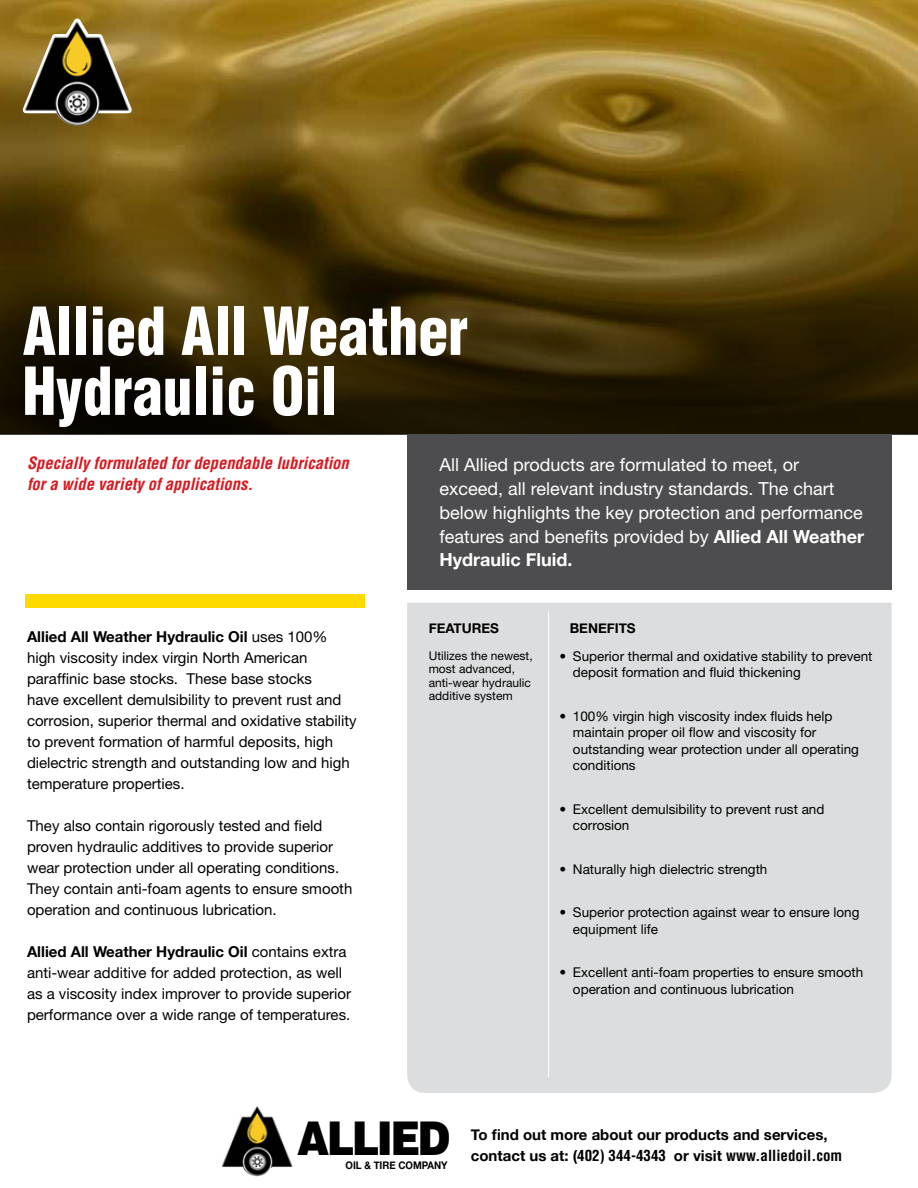
<style>
.page{position:relative;width:918px;height:1188px;background:#fff}
.page>*{position:absolute;margin:0;border:0;box-sizing:border-box;transform-origin:0 0}
.t1{font:900 condensed 64.5px/60px "Helvetica";color:#fff;scale:.93 1}
.t2{font:900 46.5px "Helvetica";letter-spacing:-.06em;color:#000;scale:.89 1}
.t3{font:18px/24px "Helvetica Neue";color:#fff}
.t4{font:italic 700 condensed 16.5px/21px "Helvetica";color:#d71920}
.t5{font:15px/21px "Helvetica Neue";color:#000}
.t6{font:700 condensed 15px "Helvetica";color:#000}
.t7{font:700 15px "Helvetica Neue";color:#000}
.t8{font:13.5px/16.5px "Helvetica Neue";color:#000}
.t9{font:700 13.5px "Helvetica Neue";color:#000}
.t10{font:12px/13.5px "Helvetica Neue";color:#000}
.t11{font:700 10.5px "Helvetica Neue";color:#000;scale:.92 1}
.s1{font-weight:700}
.s2{font-family:"Helvetica Neue";font-stretch:normal}
</style>
<div class="page">
<div style="left:407px;top:603px;width:485px;height:490px;background:#dcddde"></div>
<svg style="left:0;top:0;width:918px;height:434px;background:#604a12"></svg>
<img style="left:240px;top:1107px;width:16px;height:12px">
<img style="left:51px;top:19px;width:25px;height:20px">
<div style="left:407px;top:434px;width:485px;height:156px;background:#4d4d4f"></div>
<div style="left:26px;top:594px;width:339px;height:14px;background:#ffda00"></div>
<hr style="left:548px;top:611px;width:1px;height:466px;background:#fff">
<h1 class="t1" style="left:23px;top:301px;width:481px">Allied All Weather<br>Hydraulic Oil</h1>
<p class="t4" style="left:27px;top:453px;width:323px">Specially formulated for dependable lubrication for a wide variety of applications.</p>
<p class="t3" style="left:439px;top:452px;width:426px">All Allied products are formulated to meet, or exceed, all relevant industry standards. The chart below highlights the key protection and performance features and benefits provided by <span class="s1">Allied All Weather Hydraulic Fluid.</span></p>
<p class="t5" style="left:27px;top:626px;width:331px"><span class="s1">Allied All Weather Hydraulic Oil</span> uses 100% high viscosity index virgin North American paraffinic base stocks. These base stocks<br>have excellent demulsibility to prevent rust and corrosion, superior thermal and oxidative stability to prevent formation of harmful deposits, high dielectric strength and outstanding low and high temperature properties.</p>
<p class="t5" style="left:27px;top:815px;width:327px">They also contain rigorously tested and field proven hydraulic additives to provide superior wear protection under all operating conditions.<br>They contain anti-foam agents to ensure smooth operation and continuous lubrication.</p>
<p class="t5" style="left:27px;top:941px;width:326px"><span class="s1">Allied All Weather Hydraulic Oil</span> contains extra anti-wear additive for added protection, as well as a viscosity index improver to provide superior performance over a wide range of temperatures.</p>
<p class="t9" style="left:429px;top:616px;width:72px">FEATURES</p>
<p class="t9" style="left:570px;top:616px;width:68px">BENEFITS</p>
<p class="t10" style="left:429px;top:648px;width:105px">Utilizes the newest, most advanced, anti-wear hydraulic additive system</p>
<p class="t8" style="left:573px;top:648px;width:301px;text-indent:-14px">• Superior thermal and oxidative stability to prevent deposit formation and fluid thickening</p>
<p class="t8" style="left:573px;top:708px;width:288px;text-indent:-14px">• 100% virgin high viscosity index fluids help maintain proper oil flow and viscosity for outstanding wear protection under all operating conditions</p>
<p class="t8" style="left:573px;top:801px;width:253px;text-indent:-14px">• Excellent demulsibility to prevent rust and corrosion</p>
<p class="t8" style="left:559px;top:861px;width:210px">• Naturally high dielectric strength</p>
<p class="t8" style="left:573px;top:904px;width:288px;text-indent:-14px">• Superior protection against wear to ensure long equipment life</p>
<p class="t8" style="left:573px;top:964px;width:292px;text-indent:-14px">• Excellent anti-foam properties to ensure smooth operation and continuous lubrication</p>
<h2 class="t2" style="left:297px;top:1107px;width:174px">ALLIED</h2>
<p class="t11" style="left:346px;top:1155px;width:113px">OIL &amp; TIRE COMPANY</p>
<p class="t7" style="left:471px;top:1121px;width:358px">To find out more about our products and services,</p>
<p class="t6" style="left:471px;top:1146px;width:373px"><span class="s2">contact us at: (</span>402) 344-4343 <span class="s2">or visit</span> www.alliedoil.com</p>
</div>
